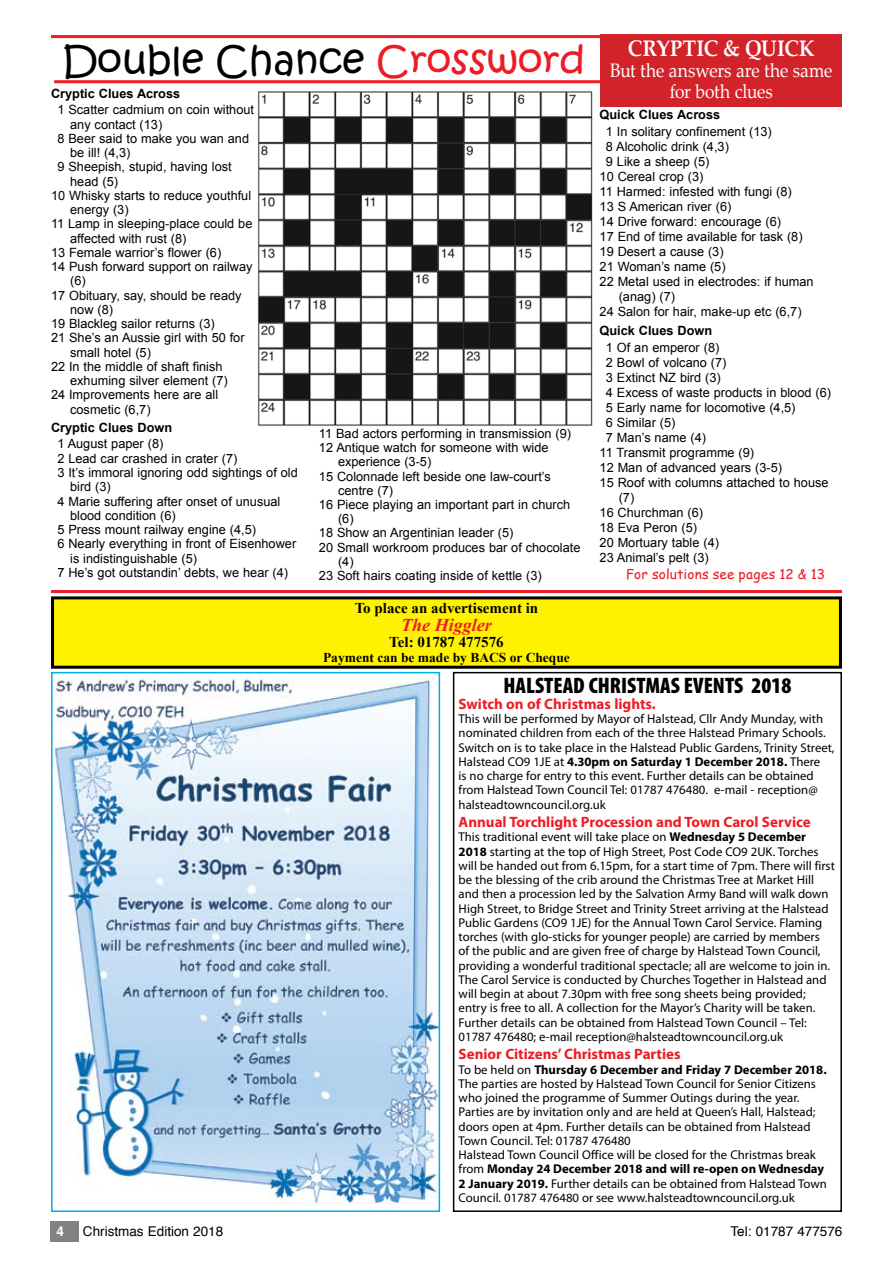
<style>
.page{position:relative;width:893px;height:1263px;background:#fff}
.page>*{position:absolute;margin:0;border:0;box-sizing:border-box;transform-origin:0 0}
.t1{font:37.5px "Kristen ITC";color:#000;scale:1.05 1}
.t2{font:900 condensed 22.5px "Myriad Pro";color:#000}
.t3{font:700 22.5px "Palatino Linotype";letter-spacing:.01em;color:#fff;scale:.89 1}
.t4{font:19.5px "Palatino Linotype";letter-spacing:-.005em;color:#fff;scale:.89 1}
.t5{font:italic 700 18px "Times New Roman";color:#ed1c24}
.t6{font:700 15px "Myriad Pro";color:#ed1c24}
.t7{font:700 15px "Times New Roman";color:#000}
.t8{font:13.5px "Helvetica";color:#000}
.t9{font:700 13.5px "Times New Roman";color:#000}
.t10{font:13.5px "Comic Sans MS";letter-spacing:.015em;color:#ed1c24}
.t11{font:12.75px/14.2px "Myriad Pro";color:#000}
.t12{font:12.75px "Arial";color:#000}
.t13{font:700 12.75px "Arial";color:#000}
.s1{color:#ed1c24}
.s2{font-weight:700}
</style>
<div class="page">
<div style="left:50px;top:1221px;width:29px;height:21px;background:#808284"></div>
<div style="left:53px;top:598px;width:787px;height:69px;background:#fff200"></div>
<div style="left:51px;top:596px;width:791px;height:73px;border:3px solid #000"></div>
<div style="left:453px;top:672px;width:389px;height:540px;border:2px solid #000"></div>
<div style="left:601px;top:34px;width:241px;height:72px;background:#d2232a"></div>
<hr style="left:51px;top:590px;width:791px;height:3px;background:#ed1c24">
<img style="left:258px;top:91px;width:335px;height:335px">
<hr style="left:54px;top:80px;width:547px;height:3px;background:#ed1c24">
<hr style="left:51px;top:35px;width:550px;height:3px;background:#ed1c24">
<img style="left:54px;top:675px;width:383px;height:529px">
<div style="left:51px;top:672px;width:389px;height:540px;border:2px solid #00adef"></div>
<h1 class="t1" style="left:62px;top:35px;width:500px">Double Chance <span class="s1">Crossword</span></h1>
<h2 class="t3" style="left:628px;top:33px;width:211px">CRYPTIC &amp; QUICK</h2>
<h3 class="t4" style="left:610px;top:57px;width:251px">But the answers are the same</h3>
<p class="t13" style="left:51px;top:84px;width:131px">Cryptic Clues Across</p>
<h3 class="t4" style="left:670px;top:78px;width:118px">for both clues</h3>
<p class="t12" style="left:57px;top:101px;width:198px">1 Scatter cadmium on coin without</p>
<p class="t12" style="left:70px;top:115px;width:94px">any contact (13)</p>
<p class="t12" style="left:57px;top:130px;width:193px">8 Beer said to make you wan and</p>
<p class="t12" style="left:70px;top:144px;width:62px">be ill! (4,3)</p>
<p class="t12" style="left:57px;top:158px;width:176px">9 Sheepish, stupid, having lost</p>
<p class="t12" style="left:70px;top:172px;width:49px">head (5)</p>
<p class="t12" style="left:51px;top:187px;width:202px">10 Whisky starts to reduce youthful</p>
<p class="t12" style="left:70px;top:201px;width:60px">energy (3)</p>
<p class="t12" style="left:51px;top:215px;width:203px">11 Lamp in sleeping-place could be</p>
<p class="t12" style="left:70px;top:229px;width:118px">affected with rust (8)</p>
<p class="t12" style="left:51px;top:244px;width:172px">13 Female warrior’s flower (6)</p>
<p class="t12" style="left:51px;top:258px;width:203px">14 Push forward support on railway</p>
<p class="t12" style="left:70px;top:272px;width:17px">(6)</p>
<p class="t12" style="left:51px;top:286px;width:192px">17 Obituary, say, should be ready</p>
<p class="t12" style="left:70px;top:301px;width:44px">now (8)</p>
<p class="t12" style="left:51px;top:315px;width:165px">19 Blackleg sailor returns (3)</p>
<p class="t12" style="left:51px;top:329px;width:195px">21 She’s an Aussie girl with 50 for</p>
<p class="t12" style="left:70px;top:343px;width:82px">small hotel (5)</p>
<p class="t12" style="left:51px;top:358px;width:173px">22 In the middle of shaft finish</p>
<p class="t12" style="left:70px;top:372px;width:159px">exhuming silver element (7)</p>
<p class="t12" style="left:51px;top:386px;width:169px">24 Improvements here are all</p>
<p class="t12" style="left:70px;top:400px;width:82px">cosmetic (6,7)</p>
<p class="t13" style="left:51px;top:419px;width:123px">Cryptic Clues Down</p>
<p class="t12" style="left:57px;top:435px;width:107px">1 August paper (8)</p>
<p class="t12" style="left:57px;top:449px;width:182px">2 Lead car crashed in crater (7)</p>
<p class="t12" style="left:57px;top:464px;width:242px">3 It’s immoral ignoring odd sightings of old</p>
<p class="t12" style="left:70px;top:478px;width:42px">bird (3)</p>
<p class="t12" style="left:57px;top:492px;width:225px">4 Marie suffering after onset of unusual</p>
<p class="t12" style="left:70px;top:506px;width:107px">blood condition (6)</p>
<p class="t12" style="left:57px;top:521px;width:200px">5 Press mount railway engine (4,5)</p>
<p class="t12" style="left:57px;top:535px;width:240px">6 Nearly everything in front of Eisenhower</p>
<p class="t12" style="left:70px;top:549px;width:128px">is indistinguishable (5)</p>
<p class="t12" style="left:57px;top:563px;width:232px">7 He’s got outstandin’ debts, we hear (4)</p>
<p class="t13" style="left:600px;top:105px;width:122px">Quick Clues Across</p>
<p class="t12" style="left:606px;top:123px;width:167px">1 In solitary confinement (13)</p>
<p class="t12" style="left:606px;top:138px;width:124px">8 Alcoholic drink (4,3)</p>
<p class="t12" style="left:606px;top:153px;width:105px">9 Like a sheep (5)</p>
<p class="t12" style="left:600px;top:168px;width:105px">10 Cereal crop (3)</p>
<p class="t12" style="left:600px;top:183px;width:194px">11 Harmed: infested with fungi (8)</p>
<p class="t12" style="left:600px;top:198px;width:133px">13 S American river (6)</p>
<p class="t12" style="left:600px;top:213px;width:183px">14 Drive forward: encourage (6)</p>
<p class="t12" style="left:600px;top:228px;width:205px">17 End of time available for task (8)</p>
<p class="t12" style="left:600px;top:243px;width:126px">19 Desert a cause (3)</p>
<p class="t12" style="left:600px;top:258px;width:128px">21 Woman’s name (5)</p>
<p class="t12" style="left:600px;top:273px;width:216px">22 Metal used in electrodes: if human</p>
<p class="t12" style="left:619px;top:288px;width:58px">(anag) (7)</p>
<p class="t12" style="left:600px;top:303px;width:203px">24 Salon for hair, make-up etc (6,7)</p>
<p class="t13" style="left:600px;top:322px;width:114px">Quick Clues Down</p>
<p class="t12" style="left:606px;top:339px;width:115px">1 Of an emperor (8)</p>
<p class="t12" style="left:606px;top:354px;width:122px">2 Bowl of volcano (7)</p>
<p class="t12" style="left:606px;top:369px;width:116px">3 Extinct NZ bird (3)</p>
<p class="t12" style="left:606px;top:384px;width:227px">4 Excess of waste products in blood (6)</p>
<p class="t12" style="left:606px;top:399px;width:191px">5 Early name for locomotive (4,5)</p>
<p class="t12" style="left:606px;top:414px;width:71px">6 Similar (5)</p>
<p class="t12" style="left:606px;top:429px;width:102px">7 Man’s name (4)</p>
<p class="t12" style="left:600px;top:444px;width:156px">11 Transmit programme (9)</p>
<p class="t12" style="left:600px;top:459px;width:184px">12 Man of advanced years (3-5)</p>
<p class="t12" style="left:600px;top:474px;width:230px">15 Roof with columns attached to house</p>
<p class="t12" style="left:619px;top:489px;width:17px">(7)</p>
<p class="t12" style="left:600px;top:504px;width:105px">16 Churchman (6)</p>
<p class="t12" style="left:600px;top:519px;width:99px">18 Eva Peron (5)</p>
<p class="t12" style="left:600px;top:534px;width:121px">20 Mortuary table (4)</p>
<p class="t12" style="left:600px;top:549px;width:111px">23 Animal’s pelt (3)</p>
<p class="t10" style="left:626px;top:564px;width:200px">For solutions see pages 12 &amp; 13</p>
<p class="t12" style="left:319px;top:424px;width:254px">11 Bad actors performing in transmission (9)</p>
<p class="t12" style="left:319px;top:439px;width:231px">12 Antique watch for someone with wide</p>
<p class="t12" style="left:338px;top:453px;width:95px">experience (3-5)</p>
<p class="t12" style="left:319px;top:467px;width:233px">15 Colonnade left beside one law-court’s</p>
<p class="t12" style="left:338px;top:481px;width:56px">centre (7)</p>
<p class="t12" style="left:319px;top:496px;width:253px">16 Piece playing an important part in church</p>
<p class="t12" style="left:338px;top:510px;width:17px">(6)</p>
<p class="t12" style="left:319px;top:524px;width:196px">18 Show an Argentinian leader (5)</p>
<p class="t12" style="left:319px;top:538px;width:263px">20 Small workroom produces bar of chocolate</p>
<p class="t12" style="left:338px;top:553px;width:17px">(4)</p>
<p class="t12" style="left:319px;top:567px;width:224px">23 Soft hairs coating inside of kettle (3)</p>
<p class="t7" style="left:355px;top:597px;width:185px">To place an advertisement in</p>
<h3 class="t5" style="left:401px;top:612px;width:92px">The Higgler</h3>
<p class="t7" style="left:389px;top:631px;width:116px">Tel: 01787 477576</p>
<p class="t9" style="left:323px;top:648px;width:248px">Payment can be made by BACS or Cheque</p>
<h2 class="t2" style="left:503px;top:671px;width:289px">HALSTEAD CHRISTMAS EVENTS 2018</h2>
<p class="t6" style="left:459px;top:694px;width:199px">Switch on of Christmas lights.</p>
<p class="t11" style="left:459px;top:711px;width:377px">This will be performed by Mayor of Halstead, Cllr Andy Munday, with nominated children from each of the three Halstead Primary Schools.<br>Switch on is to take place in the Halstead Public Gardens, Trinity Street, Halstead CO9 1JE at <span class="s2">4.30pm on Saturday 1 December 2018.</span> There<br>is no charge for entry to this event. Further details can be obtained from Halstead Town Council Tel: 01787 476480. e-mail - reception@ halsteadtowncouncil.org.uk</p>
<p class="t6" style="left:459px;top:812px;width:353px">Annual Torchlight Procession and Town Carol Service</p>
<p class="t11" style="left:459px;top:830px;width:378px">This traditional event will take place on <span class="s2">Wednesday 5 December 2018</span> starting at the top of High Street, Post Code CO9 2UK. Torches will be handed out from 6.15pm, for a start time of 7pm. There will first be the blessing of the crib around the Christmas Tree at Market Hill and then a procession led by the Salvation Army Band will walk down High Street, to Bridge Street and Trinity Street arriving at the Halstead Public Gardens (CO9 1JE) for the Annual Town Carol Service. Flaming torches (with glo-sticks for younger people) are carried by members<br>of the public and are given free of charge by Halstead Town Council, providing a wonderful traditional spectacle; all are welcome to join in.<br>The Carol Service is conducted by Churches Together in Halstead and will begin at about 7.30pm with free song sheets being provided; entry is free to all. A collection for the Mayor’s Charity will be taken.<br>Further details can be obtained from Halstead Town Council – Tel:<br>01787 476480; e-mail reception@halsteadtowncouncil.org.uk</p>
<p class="t6" style="left:459px;top:1044px;width:224px">Senior Citizens’ Christmas Parties</p>
<p class="t11" style="left:459px;top:1062px;width:370px">To be held on <span class="s2">Thursday 6 December and Friday 7 December 2018.<br></span>The parties are hosted by Halstead Town Council for Senior Citizens who joined the programme of Summer Outings during the year.<br>Parties are by invitation only and are held at Queen’s Hall, Halstead; doors open at 4pm. Further details can be obtained from Halstead Town Council. Tel: 01787 476480<br>Halstead Town Council Office will be closed for the Christmas break from <span class="s2">Monday 24 December 2018 and will re-open on Wednesday 2 January 2019.</span> Further details can be obtained from Halstead Town Council. 01787 476480 or see www.halsteadtowncouncil.org.uk</p>
<p class="t8" style="left:83px;top:1222px;width:142px">Christmas Edition 2018</p>
<p class="t8" style="left:730px;top:1222px;width:113px">Tel: 01787 477576</p>
</div>
